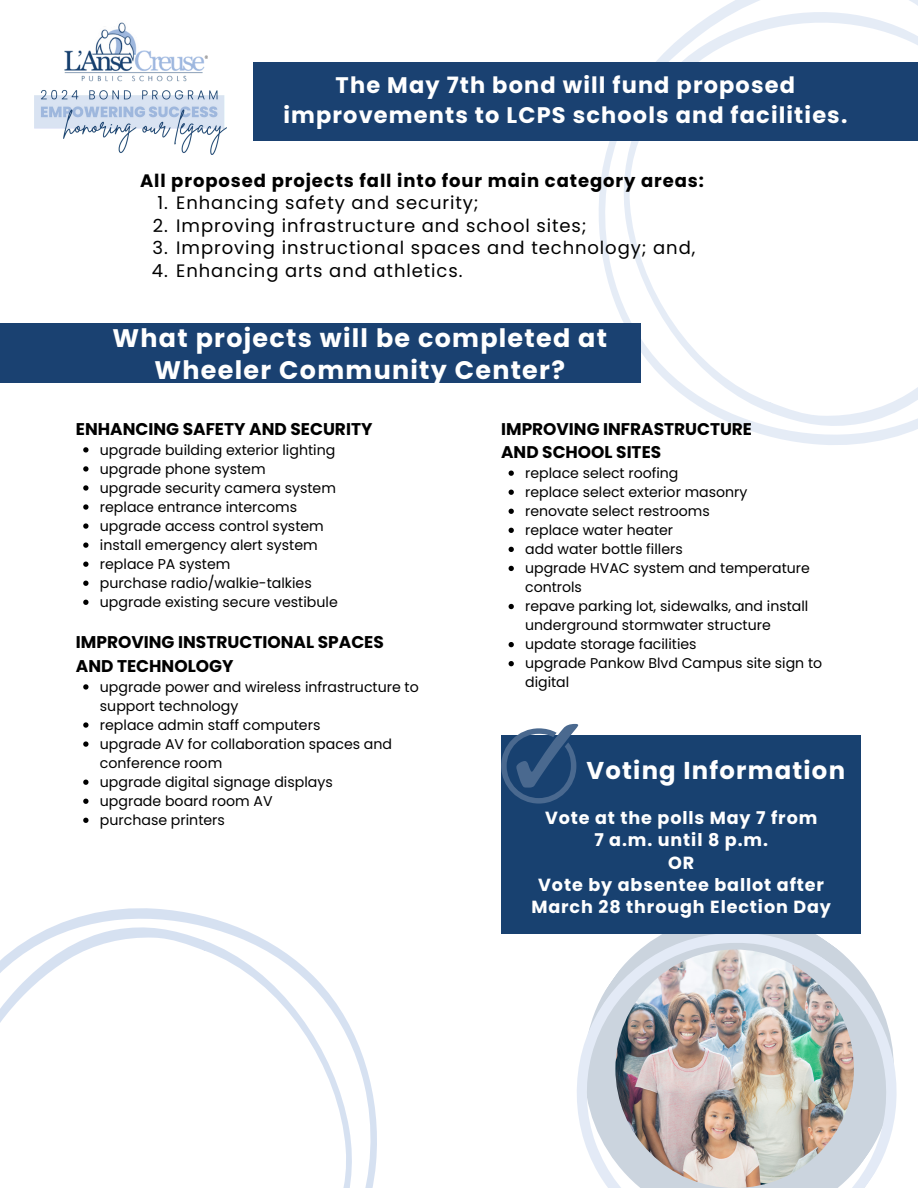
<style>
.page{position:relative;width:918px;height:1188px;background:#fff}
.page>*{position:absolute;margin:0;border:0;box-sizing:border-box;transform-origin:0 0}
.t1{font:700 25.35px/32.8px "Poppins";letter-spacing:.05em;color:#fff;text-align:center}
.t2{font:700 24.3px "Poppins";letter-spacing:.05em;color:#fff}
.t3{font:700 22.5px/29.2px "Poppins";letter-spacing:.05em;color:#fff;text-align:center}
.t4{font:18px "Poppins";letter-spacing:.05em;color:#000}
.t5{font:700 18px "Poppins";letter-spacing:.05em;color:#000}
.t6{font:700 17.55px/22.4px "Poppins";letter-spacing:.05em;color:#fff;text-align:center}
.t7{font:700 16.95px/23.2px "Poppins";color:#000}
.t8{font:14.1px/19px "Poppins";color:#000}
</style>
<div class="page">
<svg style="left:59px;top:908px;width:318px;height:280px"></svg>
<svg style="left:0;top:924px;width:361px;height:264px"></svg>
<svg style="left:599px;top:0;width:319px;height:445px"></svg>
<svg style="left:615px;top:4px;width:303px;height:425px"></svg>
<svg style="left:83px;top:447px;width:6px;height:6px"></svg>
<svg style="left:83px;top:466px;width:6px;height:6px"></svg>
<svg style="left:83px;top:485px;width:6px;height:6px"></svg>
<svg style="left:83px;top:504px;width:6px;height:6px"></svg>
<svg style="left:83px;top:523px;width:6px;height:6px"></svg>
<svg style="left:83px;top:542px;width:6px;height:6px"></svg>
<svg style="left:83px;top:562px;width:6px;height:5px"></svg>
<svg style="left:83px;top:581px;width:6px;height:5px"></svg>
<svg style="left:83px;top:600px;width:6px;height:5px"></svg>
<svg style="left:83px;top:684px;width:6px;height:6px"></svg>
<svg style="left:83px;top:722px;width:6px;height:6px"></svg>
<svg style="left:83px;top:741px;width:6px;height:6px"></svg>
<svg style="left:83px;top:780px;width:6px;height:5px"></svg>
<svg style="left:83px;top:799px;width:6px;height:5px"></svg>
<svg style="left:83px;top:818px;width:6px;height:5px"></svg>
<svg style="left:509px;top:471px;width:5px;height:5px"></svg>
<svg style="left:509px;top:490px;width:5px;height:5px"></svg>
<svg style="left:509px;top:509px;width:5px;height:5px"></svg>
<svg style="left:509px;top:528px;width:5px;height:5px"></svg>
<svg style="left:509px;top:547px;width:5px;height:5px"></svg>
<svg style="left:509px;top:566px;width:5px;height:5px"></svg>
<svg style="left:509px;top:604px;width:5px;height:5px"></svg>
<svg style="left:509px;top:642px;width:5px;height:5px"></svg>
<svg style="left:509px;top:661px;width:5px;height:5px"></svg>
<svg style="left:577px;top:934px;width:320px;height:254px;fill:#cdd5df"></svg>
<img style="left:615px;top:950px;width:239px;height:238px;border-radius:50%">
<div style="left:253px;top:62px;width:665px;height:79px;background:#1a4171"></div>
<div style="left:0;top:323px;width:640px;height:60px;background:#1a4171"></div>
<img style="left:35px;top:22px;width:191px;height:133px">
<div style="left:501px;top:735px;width:360px;height:199px;background:#184170"></div>
<svg style="left:501px;top:724px;width:77px;height:80px"></svg>
<h3 class="t3" style="left:283px;top:71px;width:565px">The May 7th bond will fund proposed improvements to LCPS schools and facilities.</h3>
<p class="t5" style="left:140px;top:168px;width:565px">All proposed projects fall into four main category areas:</p>
<p class="t4" style="left:157px;top:190px;width:323px">1. Enhancing safety and security;</p>
<p class="t4" style="left:153px;top:213px;width:435px">2. Improving infrastructure and school sites;</p>
<p class="t4" style="left:153px;top:235px;width:544px">3. Improving instructional spaces and technology; and,</p>
<p class="t4" style="left:152px;top:258px;width:312px">4. Enhancing arts and athletics.</p>
<h1 class="t1" style="left:113px;top:321px;width:496px">What projects will be completed at<br>Wheeler Community Center?</h1>
<p class="t7" style="left:76px;top:417px;width:298px">ENHANCING SAFETY AND SECURITY</p>
<p class="t8" style="left:100px;top:440px;width:239px">upgrade building exterior lighting upgrade phone system<br>upgrade security camera system replace entrance intercoms upgrade access control system install emergency alert system replace PA system<br>purchase radio/walkie-talkies upgrade existing secure vestibule</p>
<p class="t7" style="left:76px;top:631px;width:310px">IMPROVING INSTRUCTIONAL SPACES<br>AND TECHNOLOGY</p>
<p class="t8" style="left:100px;top:677px;width:320px">upgrade power and wireless infrastructure to support technology<br>replace admin staff computers<br>upgrade AV for collaboration spaces and conference room<br>upgrade digital signage displays<br>upgrade board room AV<br>purchase printers</p>
<p class="t7" style="left:501px;top:417px;width:253px">IMPROVING INFRASTRUCTURE<br>AND SCHOOL SITES</p>
<p class="t8" style="left:525px;top:463px;width:299px">replace select roofing<br>replace select exterior masonry<br>renovate select restrooms<br>replace water heater<br>add water bottle fillers<br>upgrade HVAC system and temperature controls<br>repave parking lot, sidewalks, and install underground stormwater structure update storage facilities<br>upgrade Pankow Blvd Campus site sign to digital</p>
<h2 class="t2" style="left:587px;top:754px;width:260px">Voting Information</h2>
<p class="t6" style="left:531px;top:807px;width:301px">Vote at the polls May 7 from<br>7 a.m. until 8 p.m.<br>OR<br>Vote by absentee ballot after<br>March 28 through Election Day</p>
</div>
